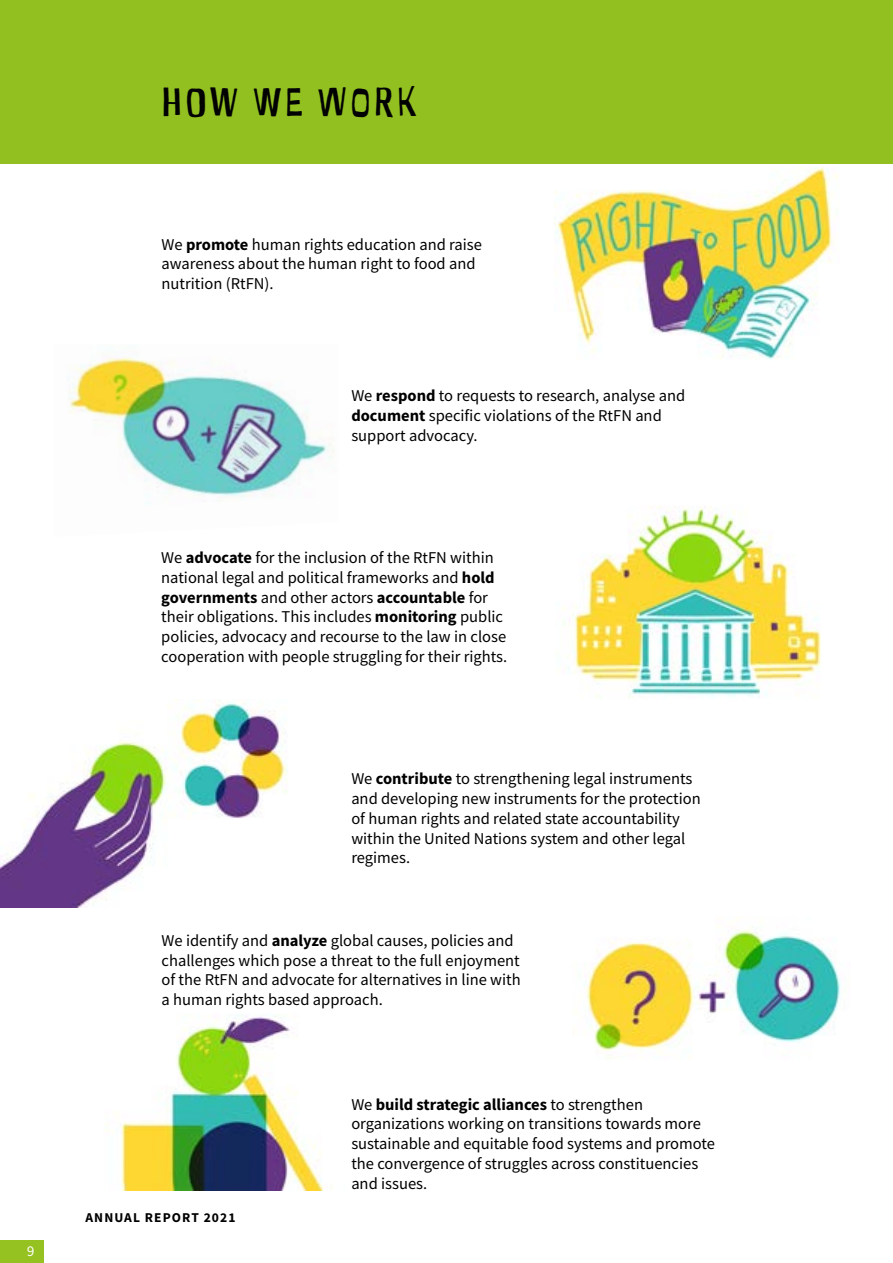
<style>
.page{position:relative;width:893px;height:1263px;background:#fff}
.page>*{position:absolute;margin:0;border:0;box-sizing:border-box;transform-origin:0 0}
.t1{font:42px "Fian Headline";letter-spacing:.075em;color:#020203}
.t2{font:16.5px/19.8px "Fiantext";color:#000}
.t3{font:15px "Fiantext";color:#fff}
.t4{font:700 13.5px "Fiantext";letter-spacing:.08em;color:#000}
.s1{font-weight:700}
</style>
<div class="page">
<div style="left:0;top:1240px;width:44px;height:23px;background:#95c121"></div>
<img style="left:105px;top:1014px;width:219px;height:176px">
<img style="left:554px;top:167px;width:284px;height:193px">
<div style="left:0;top:0;width:893px;height:164px;background:#92c021"></div>
<img style="left:0;top:699px;width:287px;height:209px">
<img style="left:562px;top:506px;width:259px;height:192px">
<img style="left:584px;top:926px;width:257px;height:133px">
<img style="left:69px;top:357px;width:265px;height:141px">
<p class="t3" style="left:27px;top:1242px;width:9px">9</p>
<h1 class="t1" style="left:162px;top:81px;width:257px">HOW WE WORK</h1>
<p class="t2" style="left:162px;top:234px;width:322px">We <span class="s1">promote</span> human rights education and raise awareness about the human right to food and nutrition (RtFN).</p>
<p class="t2" style="left:351px;top:386px;width:335px">We <span class="s1">respond</span> to requests to research, analyse and <span class="s1">document</span> specific violations of the RtFN and support advocacy.</p>
<p class="t2" style="left:161px;top:548px;width:347px">We <span class="s1">advocate</span> for the inclusion of the RtFN within national legal and political frameworks and <span class="s1">hold governments</span> and other actors <span class="s1">accountable</span> for their obligations. This includes <span class="s1">monitoring</span> public policies, advocacy and recourse to the law in close cooperation with people struggling for their rights.</p>
<p class="t2" style="left:351px;top:769px;width:351px">We <span class="s1">contribute</span> to strengthening legal instruments and developing new instruments for the protection of human rights and related state accountability within the United Nations system and other legal regimes.</p>
<p class="t2" style="left:162px;top:930px;width:361px">We identify and <span class="s1">analyze</span> global causes, policies and challenges which pose a threat to the full enjoyment of the RtFN and advocate for alternatives in line with a human rights based approach.</p>
<p class="t4" style="left:85px;top:1209px;width:151px">ANNUAL REPORT 2021</p>
<p class="t2" style="left:351px;top:1094px;width:365px">We <span class="s1">build strategic alliances</span> to strengthen organizations working on transitions towards more sustainable and equitable food systems and promote the convergence of struggles across constituencies and issues.</p>
</div>
